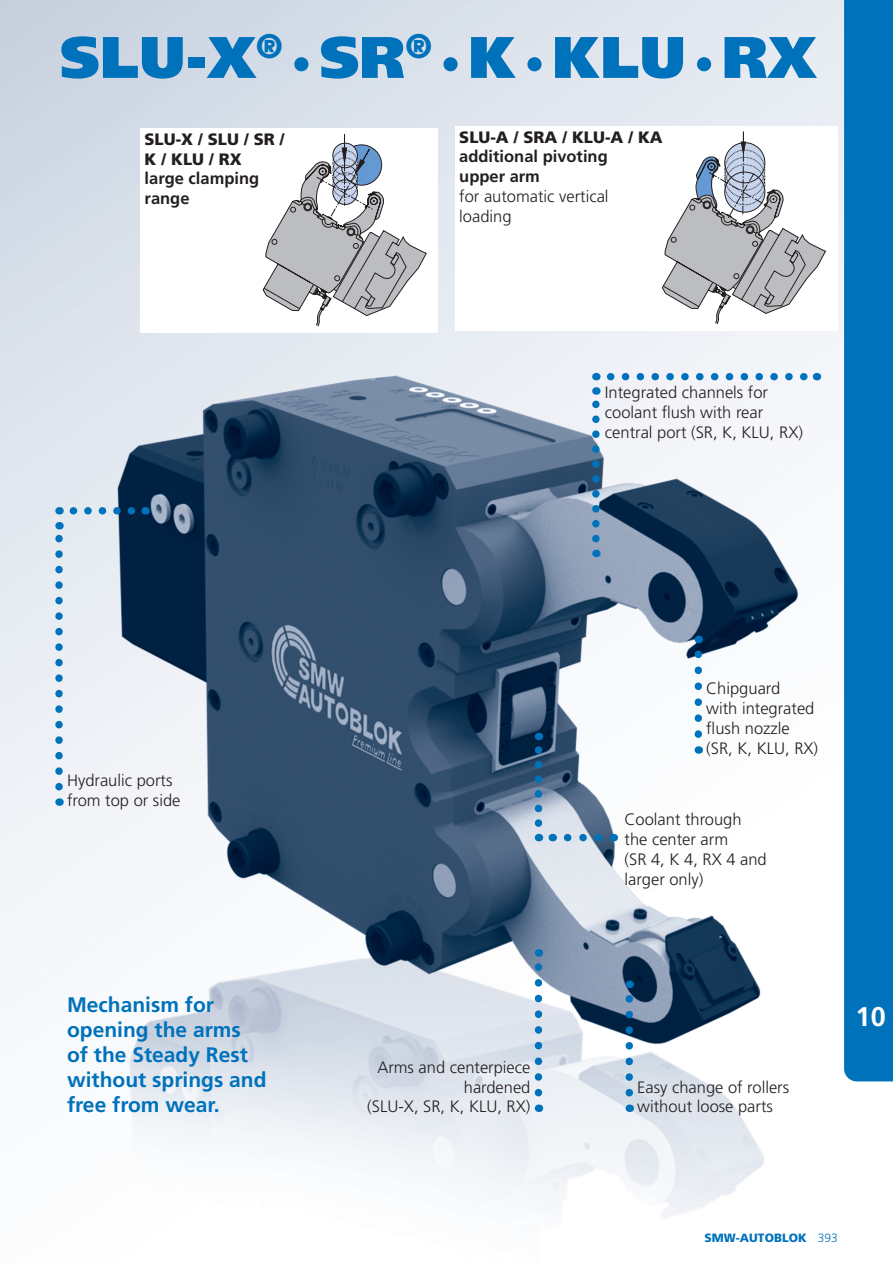
<style>
.page{position:relative;width:893px;height:1263px;background:#fff}
.page>*{position:absolute;margin:0;border:0;box-sizing:border-box;transform-origin:0 0}
.t1{font:900 58.5px "Frutiger LT Std";color:#0072bc}
.t2{font:700 27px "Frutiger LT Std";color:#fff}
.t3{font:700 21px/25.2px "Frutiger LT Std";color:#0072bc}
.t4{font:300 16.5px/19.8px "Frutiger LT Std";color:#231f20}
.t5{font:900 16.5px/19.8px "Frutiger LT Std";color:#231f20}
.t6{font:900 12px "Frutiger LT Std";color:#0072bc}
.s1{font-weight:700}
.s2{font-weight:900}
.s3{font-weight:300}
</style>
<div class="page">
<img style="left:0;top:0;width:893px;height:1219px">
<div style="left:455px;top:126px;width:383px;height:204px;background:#fff"></div>
<svg style="left:662px;top:131px;width:164px;height:194px"></svg>
<div style="left:140px;top:128px;width:298px;height:204px;background:#fff"></div>
<svg style="left:262px;top:134px;width:165px;height:193px"></svg>
<svg style="left:611px;top:373px;width:198px;height:7px"></svg>
<svg style="left:73px;top:507px;width:65px;height:7px"></svg>
<svg style="left:568px;top:834px;width:38px;height:7px"></svg>
<svg style="left:592px;top:387px;width:8px;height:152px"></svg>
<svg style="left:535px;top:949px;width:7px;height:144px"></svg>
<svg style="left:625px;top:981px;width:8px;height:112px"></svg>
<svg style="left:55px;top:522px;width:8px;height:265px;background:#95c1df"></svg>
<svg style="left:535px;top:733px;width:7px;height:90px"></svg>
<svg style="left:694px;top:636px;width:8px;height:98px"></svg>
<div style="left:844px;top:0;width:49px;height:1081px;background:#0072bc"></div>
<p class="t1" style="left:60px;top:22px;width:758px">SLU-X<sup>®</sup> · SR<sup>®</sup> · K · KLU · RX</p>
<p class="t5" style="left:145px;top:129px;width:141px">SLU-X / SLU / SR /<br>K / KLU / RX <span class="s1">large clamping range</span></p>
<p class="t4" style="left:459px;top:127px;width:205px"><span class="s2">SLU-A / SRA / KLU-A / KA </span><span class="s1">additional pivoting<br>upper arm<br></span>for automatic vertical loading</p>
<p class="t4" style="left:605px;top:383px;width:200px">Integrated channels for coolant flush with rear central port (SR, K, KLU, RX)</p>
<p class="t4" style="left:67px;top:771px;width:115px">Hydraulic ports from top or side</p>
<p class="t3" style="left:67px;top:992px;width:201px">Mechanism for opening the arms of the Steady Rest without springs and free from wear.</p>
<p class="t4" style="left:367px;top:1057px;width:165px;text-align:right">Arms and centerpiece hardened<br>(SLU-X, SR, K, KLU, RX)</p>
<p class="t4" style="left:706px;top:679px;width:113px">Chipguard<br>with integrated flush nozzle (SR, K, KLU, RX)</p>
<p class="t4" style="left:624px;top:810px;width:144px">Coolant through the center arm<br>(SR 4, K 4, RX 4 and larger only)</p>
<p class="t4" style="left:637px;top:1077px;width:153px">Easy change of rollers without loose parts</p>
<h2 class="t2" style="left:856px;top:1001px;width:32px">10</h2>
<p class="t6" style="left:705px;top:1231px;width:135px">SMW-AUTOBLOK <span class="s3">393</span></p>
</div>
